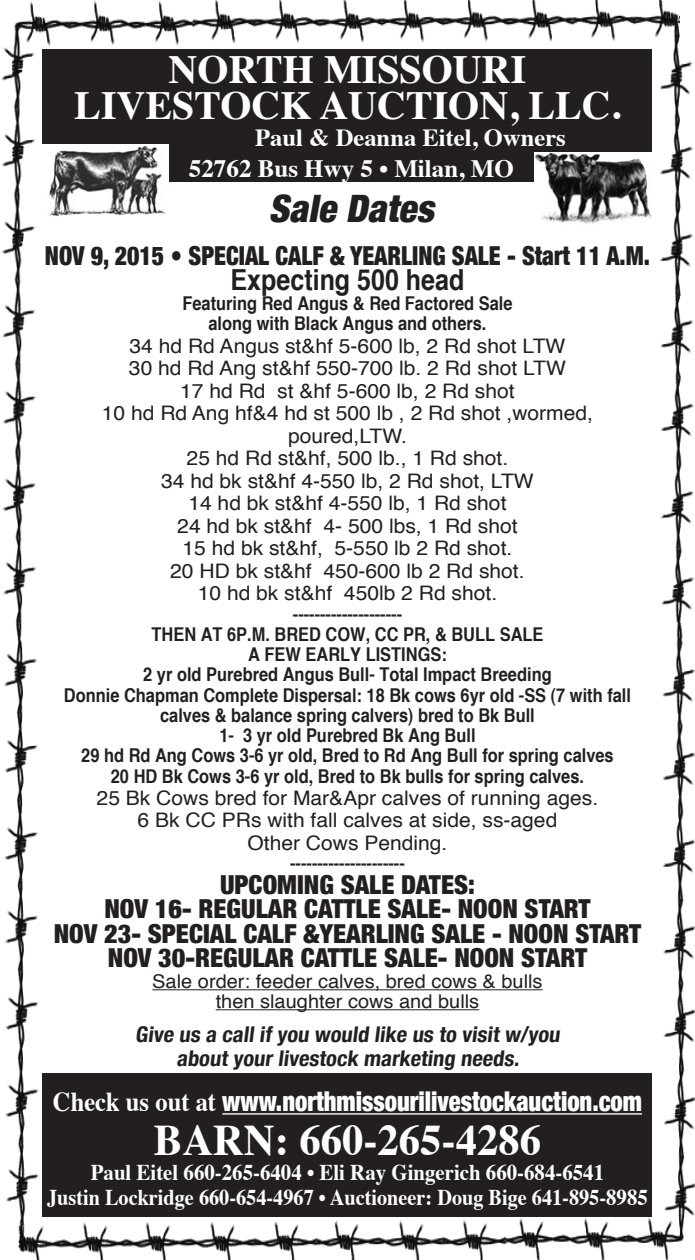
<style>
.page{position:relative;width:695px;height:1260px;background:#fff}
.page>*{position:absolute;margin:0;border:0;box-sizing:border-box;transform-origin:0 0}
.t1{font:700 43.75px "Times";color:#fff}
.t2{font:700 40px/36px "Times";color:#fff;text-align:center}
.t3{font:italic 900 condensed 37.75px "Helvetica Neue";color:#231f20}
.t4{font:700 condensed 29px "Helvetica";color:#231f20;scale:1.05 1}
.t5{font:900 condensed 27.25px "Helvetica Neue";color:#fff;scale:.9 1}
.t6{font:900 condensed 26.25px/24px "Helvetica Neue";color:#231f20;text-align:center}
.t7{font:900 condensed 26.25px "Helvetica Neue";color:#231f20;scale:.91 1}
.t8{font:700 25px "Times";color:#fff}
.t9{font:700 24.5px "Times";color:#fff}
.t10{font:700 22.5px/25px "Times";color:#fff;text-align:center;scale:.93 1}
.t11{font:700 condensed 21.75px/24.2px "Helvetica Neue";color:#231f20;text-align:center;scale:1.04 1}
.t12{font:20px/22.5px "Helvetica";color:#231f20;text-align:center;scale:1.05 1}
.t13{font:700 condensed 19px/20.2px "Helvetica";color:#231f20;text-align:center;scale:1.05 1}
.t14{font:19px/20px "Helvetica";color:#231f20;text-align:center;scale:1.05 1}
.s1{font-family:"Times";font-weight:700;font-stretch:normal}
</style>
<div class="page">
<img style="left:1px;top:0;width:694px;height:1260px">
<div style="left:43px;top:49px;width:609px;height:133px;background:#231f20"></div>
<hr style="left:152px;top:989px;width:390px;height:1px;background:#231f20">
<hr style="left:216px;top:1009px;width:263px;height:1px;background:#231f20">
<img style="left:534px;top:153px;width:118px;height:73px">
<img style="left:43px;top:145px;width:125px;height:72px">
<div style="left:43px;top:1073px;width:609px;height:144px;background:#231f20"></div>
<hr style="left:222px;top:1113px;width:420px;height:2px;background:#fff">
<h2 class="t2" style="left:74px;top:47px;width:548px">NORTH MISSOURI<br>LIVESTOCK AUCTION, LLC.</h2>
<p class="t9" style="left:255px;top:115px;width:312px">Paul &amp; Deanna Eitel, Owners</p>
<p class="t8" style="left:189px;top:145px;width:326px">52762 Bus Hwy 5 • Milan, MO</p>
<h3 class="t3" style="left:269px;top:177px;width:177px">SaleDates</h3>
<h3 class="t7" style="left:45px;top:234px;width:666px">NOV 9, 2015 • SPECIAL CALF &amp; YEARLING SALE - Start 11 A.M.</h3>
<h3 class="t4" style="left:231px;top:261px;width:224px">Expecting 500 head</h3>
<p class="t13" style="left:182px;top:293px;width:316px">Featuring Red Angus &amp; Red Factored Sale along with Black Angus and others.</p>
<p class="t12" style="left:102px;top:335px;width:469px">34 hd Rd Angus st&amp;hf 5-600 lb, 2 Rd shot LTW<br>30 hd Rd Ang st&amp;hf 550-700 lb. 2 Rd shot LTW<br>17 hd Rd st &amp;hf 5-600 lb, 2 Rd shot<br>10 hd Rd Ang hf&amp;4 hd st 500 lb , 2 Rd shot ,wormed, poured,LTW.<br>25 hd Rd st&amp;hf, 500 lb., 1 Rd shot.<br>34 hd bk st&amp;hf 4-550 lb, 2 Rd shot, LTW<br>14 hd bk st&amp;hf 4-550 lb, 1 Rd shot<br>24 hd bk st&amp;hf 4- 500 lbs, 1 Rd shot<br>15 hd bk st&amp;hf, 5-550 lb 2 Rd shot.<br>20 HD bk st&amp;hf 450-600 lb 2 Rd shot.<br>10 hd bk st&amp;hf 450lb 2 Rd shot.</p>
<p class="t13" style="left:64px;top:603px;width:541px">--------------------<br>THEN AT 6P.M. BRED COW, CC PR, &amp; BULL SALE<br>A FEW EARLY LISTINGS:<br>2 yr old Purebred Angus Bull- Total Impact Breeding<br>Donnie Chapman Complete Dispersal: 18 Bk cows 6yr old -SS (7 with fall calves &amp; balance spring calvers) bred to Bk Bull<br>1- 3 yr old Purebred Bk Ang Bull<br>29 hd Rd Ang Cows 3-6 yr old, Bred to Rd Ang Bull for spring calves<br>20 HD Bk Cows 3-6 yr old, Bred to Bk bulls for spring calves.</p>
<p class="t12" style="left:97px;top:787px;width:479px">25 Bk Cows bred for Mar&amp;Apr calves of running ages.<br>6 Bk CC PRs with fall calves at side, ss-aged<br>Other Cows Pending.</p>
<p class="t13" style="left:290px;top:853px;width:111px">---------------------</p>
<h3 class="t6" style="left:54px;top:872px;width:589px">UPCOMING SALE DATES:<br>NOV 16- REGULAR CATTLE SALE- NOON START<br>NOV 23- SPECIAL CALF &amp;YEARLING SALE - NOON START NOV 30-REGULAR CATTLE SALE- NOON START</h3>
<p class="t14" style="left:152px;top:972px;width:373px">Sale order: feeder calves, bred cows &amp; bulls then slaughter cows and bulls</p>
<p class="t11" style="left:135px;top:1021px;width:413px">Give us a callifyou would like us to visitw/you aboutyourlivestock marketing needs.</p>
<h3 class="t5" style="left:53px;top:1079px;width:656px"><span class="s1">Check us out at</span> www.northmissourilivestockauction.com</h3>
<h1 class="t1" style="left:154px;top:1098px;width:388px">BARN: 660-265-4286</h1>
<p class="t10" style="left:47px;top:1158px;width:647px">Paul Eitel 660-265-6404 • Eli Ray Gingerich 660-684-6541<br>Justin Lockridge 660-654-4967 • Auctioneer: Doug Bige 641-895-8985</p>
</div>
